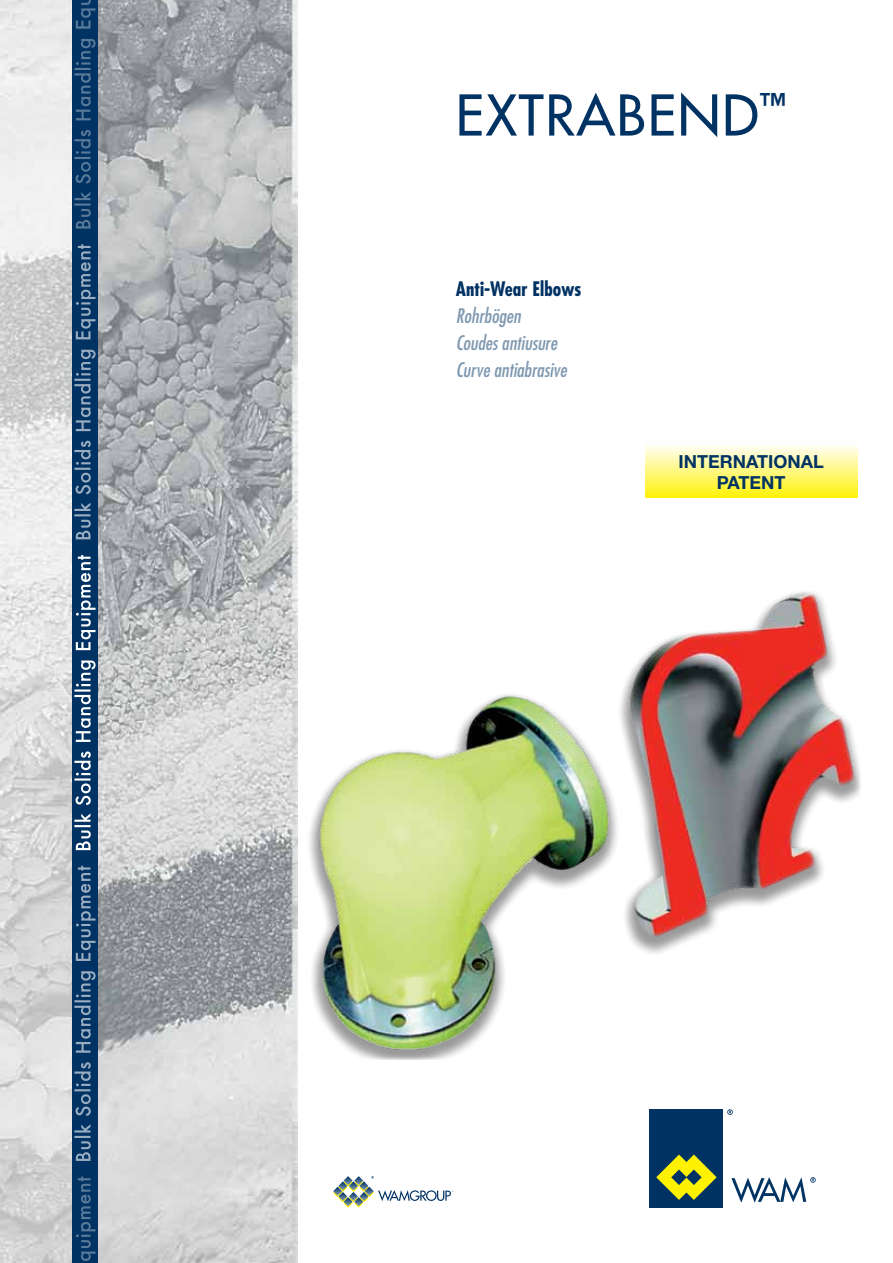
<style>
.page{position:relative;width:893px;height:1263px;background:#fff}
.page>*{position:absolute;margin:0;border:0;box-sizing:border-box;transform-origin:0 0}
.t1{font:500 54.75px "Futura Std";letter-spacing:.03em;color:#003263}
.t2{font:italic condensed 19.5px/27px "Futura Std";color:#8099b1}
.t3{font:700 condensed 19.5px "Futura Std";color:#003263}
.t4{font:700 18px/21.6px "Helvetica Neue LT Std";color:#003263;text-align:center}
</style>
<div class="page">
<div style="left:649px;top:1109px;width:74px;height:99px;background:#003263"></div>
<svg style="left:656px;top:1154px;width:61px;height:46px"></svg>
<svg style="left:727px;top:1109px;width:6px;height:6px"></svg>
<svg style="left:731px;top:1177px;width:85px;height:26px"></svg>
<img style="left:0;top:0;width:298px;height:1263px">
<svg style="left:333px;top:1176px;width:118px;height:32px"></svg>
<div style="left:72px;top:0;width:26px;height:1263px;background:#003263"></div>
<svg style="left:76px;top:1176px;width:20px;height:85px"></svg>
<svg style="left:74px;top:866px;width:22px;height:295px"></svg>
<svg style="left:74px;top:555px;width:22px;height:295px"></svg>
<svg style="left:74px;top:244px;width:22px;height:295px"></svg>
<svg style="left:74px;top:0;width:22px;height:229px"></svg>
<img style="left:273px;top:510px;width:588px;height:547px">
<svg style="left:645px;top:446px;width:213px;height:52px;background:#fff77c"></svg>
<h1 class="t1" style="left:455px;top:81px;width:332px">EXTRABEND<sup>™</sup></h1>
<p class="t3" style="left:456px;top:276px;width:127px">Anti-Wear Elbows</p>
<p class="t2" style="left:456px;top:303px;width:113px">Rohrbögen<br>Coudes antiusure<br>Curve antiabrasive</p>
<p class="t4" style="left:679px;top:450px;width:147px">INTERNATIONAL<br>PATENT</p>
</div>
